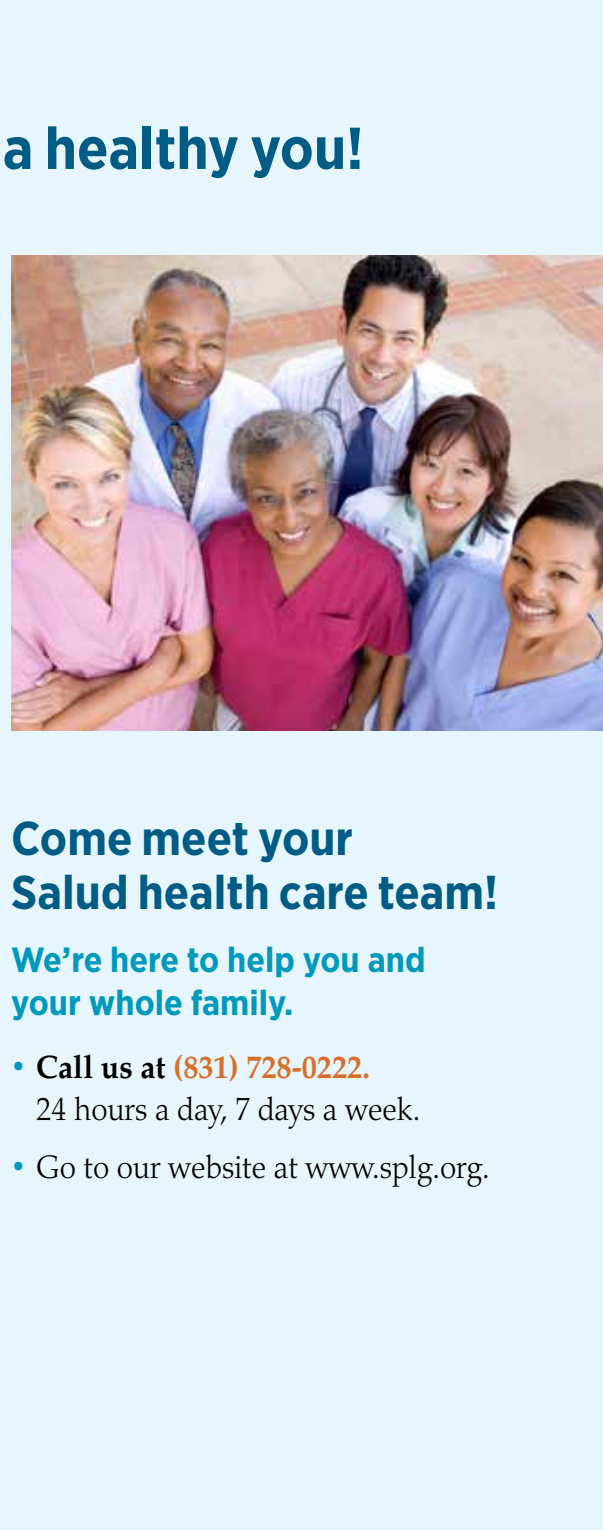
<style>
.page{position:relative;width:603px;height:1530px;background:#fff}
.page>*{position:absolute;margin:0;border:0;box-sizing:border-box;transform-origin:0 0}
.t1{font:700 59px "Gotham Narrow";color:#005c84}
.t2{font:700 47.5px/53.5px "Gotham Narrow";color:#005c84}
.t3{font:700 35px/43px "Gotham Narrow";color:#0099bc}
.t4{font:300 32.5px/42.5px "Palatino";color:#000;scale:.93 1}
.s1{font-family:"Gotham Narrow";font-weight:400;font-size:34px;color:#0099bc}
.s2{font-weight:700}
.s3{font-weight:700;color:#d86e28}
</style>
<div class="page">
<div style="left:0;top:0;width:602px;height:1530px;background:#e7f6fd"></div>
<img style="left:11px;top:256px;width:591px;height:474px">
<h1 class="t1" style="left:3px;top:110px;width:362px">a healthy you!</h1>
<h2 class="t2" style="left:11px;top:812px;width:488px">Come meet your<br>Salud health care team!</h2>
<p class="t3" style="left:11px;top:938px;width:415px">We’re here to help you and your whole family.</p>
<p class="t4" style="left:36px;top:1046px;width:414px;text-indent:-25px"><span class="s1">•</span> <span class="s2">Call us at</span> <span class="s3">(831) 728-0222.<br></span>24 hours a day, 7 days a week.</p>
<p class="t4" style="left:11px;top:1146px;width:515px"><span class="s1">•</span> Go to our website at www.splg.org.</p>
</div>
